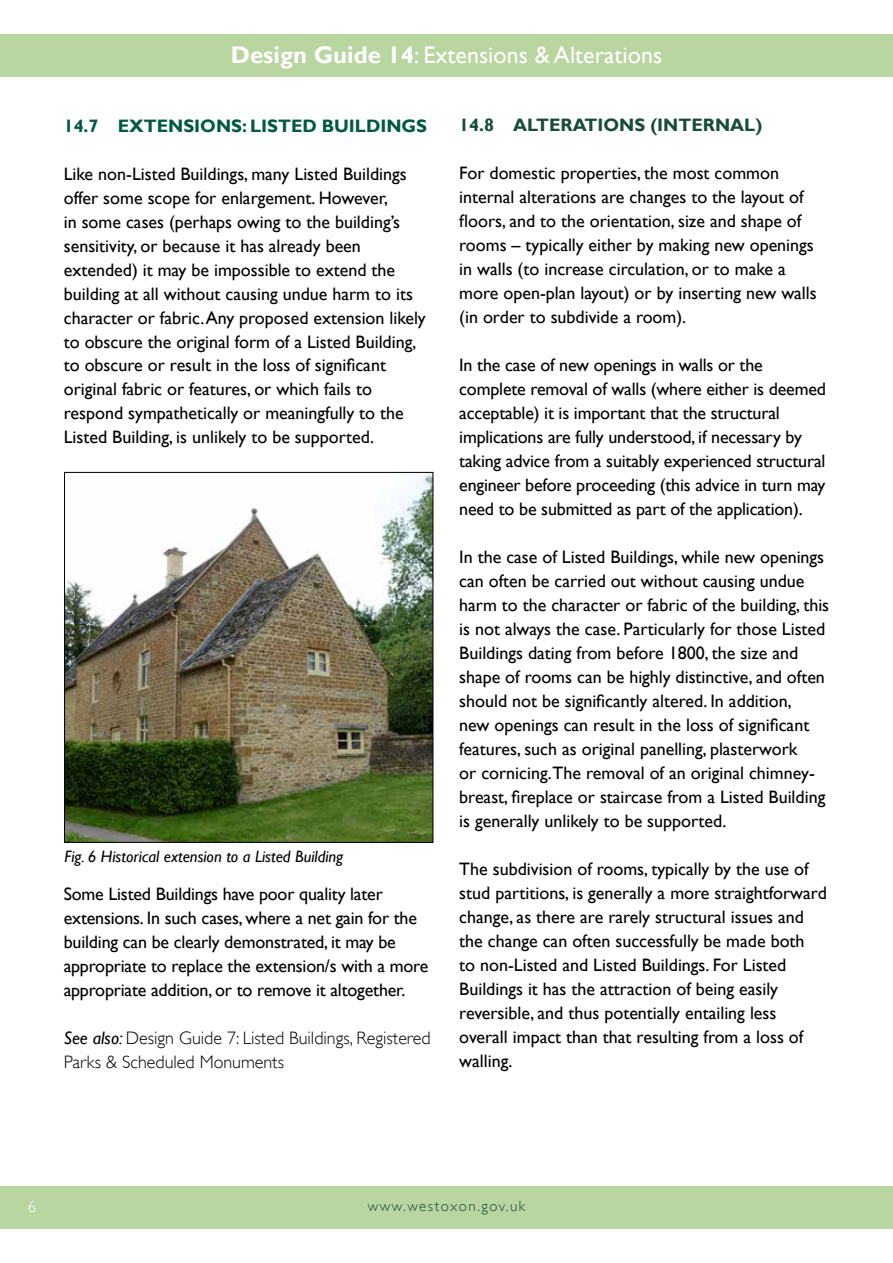
<style>
.page{position:relative;width:893px;height:1263px;background:#fff}
.page>*{position:absolute;margin:0;border:0;box-sizing:border-box;transform-origin:0 0}
.t1{font:24px "Gill Sans";color:#fff}
.t2{font:18px/24px "Gill Sans";color:#000}
.t3{font:300 18px/24px "Gill Sans";color:#000}
.t4{font:700 18px "Gill Sans";color:#005941}
.t5{font:700 18px "Gill Sans";color:#174c38}
.t6{font:italic 16.5px "Gill Sans";color:#000}
.t7{font:300 16.5px "Gill Sans";color:#fff}
.t8{font:300 15px "Gill Sans";letter-spacing:.1em;color:#174c38}
.s1{font-weight:700}
.s2{font-weight:400;font-style:italic}
</style>
<div class="page">
<div style="left:0;top:1186px;width:893px;height:43px;background:#b9d5a0"></div>
<div style="left:0;top:34px;width:893px;height:43px;background:#b9d5a0"></div>
<img style="left:66px;top:474px;width:365px;height:367px">
<div style="left:64px;top:472px;width:369px;height:371px;border:1px solid #000"></div>
<h1 class="t1" style="left:231px;top:41px;width:433px"><span class="s1">Design Guide 14</span>: Extensions &amp; Alterations</h1>
<p class="t4" style="left:64px;top:115px;width:365px">14.7 EXTENSIONS: LISTED BUILDINGS</p>
<p class="t2" style="left:64px;top:162px;width:364px">Like non-Listed Buildings, many Listed Buildings offer some scope for enlargement. However,<br>in some cases (perhaps owing to the building’s sensitivity, or because it has already been extended) it may be impossible to extend the building at all without causing undue harm to its character or fabric. Any proposed extension likely to obscure the original form of a Listed Building, to obscure or result in the loss of significant original fabric or features, or which fails to respond sympathetically or meaningfully to the Listed Building, is unlikely to be supported.</p>
<p class="t6" style="left:65px;top:847px;width:280px">Fig. 6 Historical extension to a Listed Building</p>
<p class="t2" style="left:64px;top:882px;width:366px">Some Listed Buildings have poor quality later extensions. In such cases, where a net gain for the building can be clearly demonstrated, it may be appropriate to replace the extension/s with a more appropriate addition, or to remove it altogether.</p>
<p class="t3" style="left:64px;top:1025px;width:368px"><span class="s2">See also:</span> Design Guide 7: Listed Buildings, Registered<br>Parks &amp; Scheduled Monuments</p>
<p class="t5" style="left:459px;top:115px;width:305px">14.8 ALTERATIONS (INTERNAL)</p>
<p class="t2" style="left:459px;top:162px;width:359px">For domestic properties, the most common internal alterations are changes to the layout of floors, and to the orientation, size and shape of rooms – typically either by making new openings in walls (to increase circulation, or to make a more open-plan layout) or by inserting new walls (in order to subdivide a room).</p>
<p class="t2" style="left:459px;top:354px;width:368px">In the case of new openings in walls or the complete removal of walls (where either is deemed acceptable) it is important that the structural implications are fully understood, if necessary by taking advice from a suitably experienced structural engineer before proceeding (this advice in turn may need to be submitted as part of the application).</p>
<p class="t2" style="left:459px;top:546px;width:371px">In the case of Listed Buildings, while new openings can often be carried out without causing undue harm to the character or fabric of the building, this is not always the case. Particularly for those Listed Buildings dating from before 1800, the size and shape of rooms can be highly distinctive, and often should not be significantly altered. In addition,<br>new openings can result in the loss of significant features, such as original panelling, plasterwork<br>or cornicing.The removal of an original chimney&shy;breast, fireplace or staircase from a Listed Building is generally unlikely to be supported.</p>
<p class="t2" style="left:459px;top:858px;width:369px">The subdivision of rooms, typically by the use of stud partitions, is generally a more straightforward change, as there are rarely structural issues and the change can often successfully be made both<br>to non-Listed and Listed Buildings. For Listed Buildings it has the attraction of being easily reversible, and thus potentially entailing less overall impact than that resulting from a loss of walling.</p>
<p class="t7" style="left:28px;top:1197px;width:10px">6</p>
<p class="t8" style="left:368px;top:1197px;width:159px">www.westoxon.gov.uk</p>
</div>
